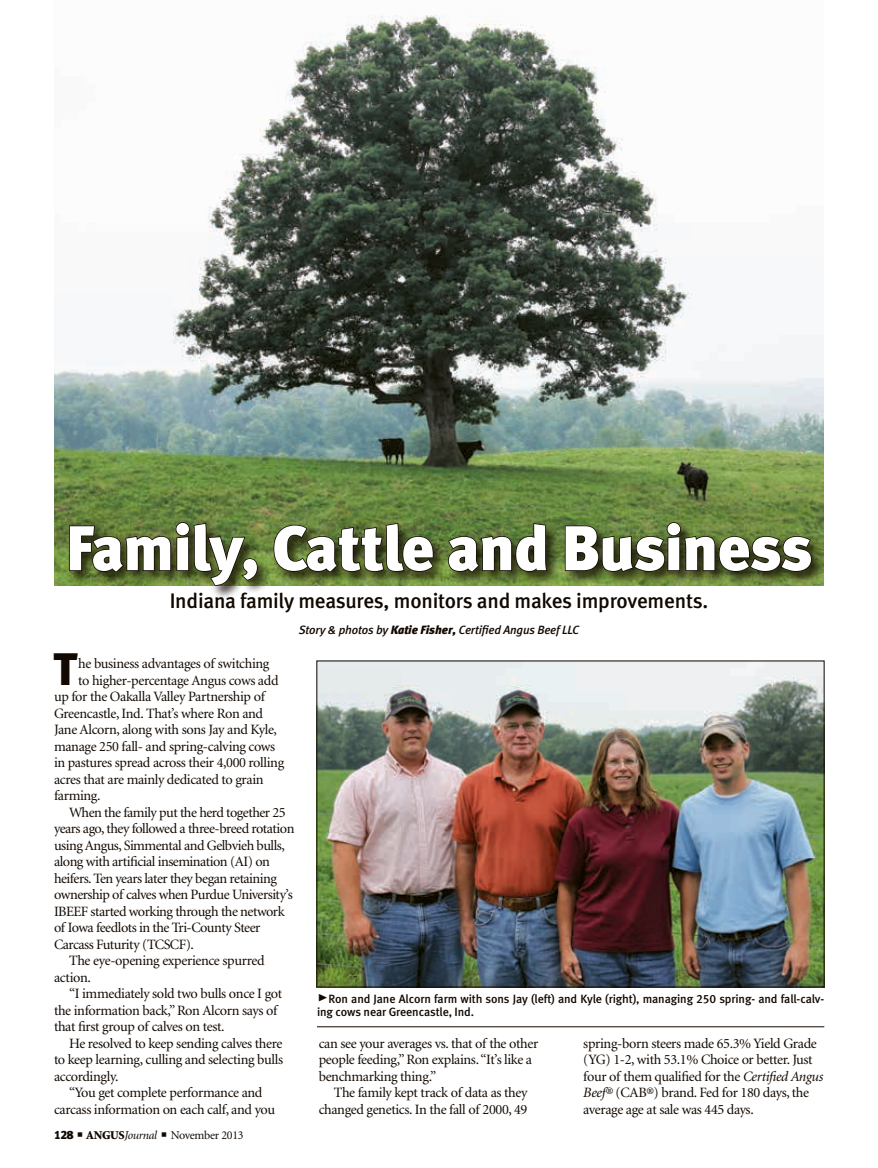
<style>
.page{position:relative;width:878px;height:1168px;background:#fff}
.page>*{position:absolute;margin:0;border:0;box-sizing:border-box;transform-origin:0 0}
.headline{font:63px "Meta Black LF";letter-spacing:-.01em;color:#fff}
.Drop_Cap{font:45.45px "Meta Black LF";color:#110800}
.deck{font:21px "Meta Medium LF";letter-spacing:-.01em;color:#110800}
.body_text{font:14.25px/16.5px "Minion";letter-spacing:-.03em;color:#110800}
.Drop_Cap-2{font:14.25px "Minion";letter-spacing:-.025em;color:#110800}
.t1{font:12px/13.5px "Meta Medium LF";letter-spacing:-.01em;color:#110800}
.byline{font:italic 12px "Meta Medium LF";letter-spacing:-.01em;color:#110800}
.t2{font:12px "Minion";letter-spacing:-.025em;color:#110800}
.s1{font-family:"Meta Black LF"}
.s2{font-weight:900}
.s3{font-style:italic}
.s4{font-family:"Meta Black Caps Expert";font-size:21px}
</style>
<div class="page">
<img style="left:54px;top:15px;width:770px;height:570px">
<div style="left:67px;top:521px;width:758px;height:78px;background:#110800;opacity:.75"></div>
<svg style="left:68px;top:521px;width:190px;height:66px;background:#4c5a29"></svg>
<svg style="left:273px;top:522px;width:161px;height:51px;background:#414e23"></svg>
<svg style="left:447px;top:522px;width:101px;height:51px;background:#415024"></svg>
<svg style="left:564px;top:521px;width:248px;height:52px;background:#445024"></svg>
<img style="left:318px;top:663px;width:504px;height:322px">
<div style="left:316px;top:661px;width:508px;height:326px;border:1px solid #110800"></div>
<hr style="left:317px;top:1026px;width:507px;height:1px;background:#110800">
<p class="headline" style="left:66px;top:510px;width:748px">Family, Cattle and Business</p>
<p class="deck" style="left:170px;top:589px;width:540px">Indiana family measures, monitors and makes improvements.</p>
<p class="byline" style="left:299px;top:622px;width:282px">Story &amp; photos by <span class="s1">Katie Fisher,</span> Certified Angus Beef LLC</p>
<p class="Drop_Cap" style="left:54px;top:642px;width:25px">T</p>
<p class="Drop_Cap-2" style="left:78px;top:657px;width:193px">he business advantages of switching</p>
<p class="Drop_Cap-2" style="left:78px;top:673px;width:202px">to higher-percentage Angus cows add</p>
<p class="Drop_Cap-2" style="left:54px;top:690px;width:212px">up for the Oakalla Valley Partnership of</p>
<p class="Drop_Cap-2" style="left:54px;top:706px;width:211px">Greencastle, Ind. That’s where Ron and</p>
<p class="Drop_Cap-2" style="left:54px;top:723px;width:224px">Jane Alcorn, along with sons Jay and Kyle,</p>
<p class="Drop_Cap-2" style="left:54px;top:739px;width:223px">manage 250 fall- and spring-calving cows</p>
<p class="Drop_Cap-2" style="left:54px;top:756px;width:232px">in pastures spread across their 4,000 rolling</p>
<p class="Drop_Cap-2" style="left:54px;top:772px;width:211px">acres that are mainly dedicated to grain</p>
<p class="Drop_Cap-2" style="left:54px;top:789px;width:48px">farming.</p>
<p class="body_text" style="left:54px;top:804px;width:242px;text-indent:15px">When the family put the herd together 25 years ago, they followed a three-breed rotation using Angus, Simmental and Gelbvieh bulls, along with artificial insemination (AI) on heifers. Ten years later they began retaining ownership of calves when Purdue University’s IBEEF started working through the network of Iowa feedlots in the Tri-County Steer Carcass Futurity (TCSCF).</p>
<p class="body_text" style="left:54px;top:953px;width:212px;text-indent:15px">The eye-opening experience spurred action.</p>
<p class="body_text" style="left:54px;top:986px;width:230px;text-indent:15px">“I immediately sold two bulls once I got the information back,” Ron Alcorn says of that first group of calves on test.</p>
<p class="body_text" style="left:54px;top:1035px;width:230px;text-align:justify;text-indent:15px">He resolved to keep sending calves there to keep learning, culling and selecting bulls accordingly.</p>
<p class="body_text" style="left:54px;top:1085px;width:223px;text-align:center">“You get complete performance and carcass information on each calf, and you</p>
<p class="t2" style="left:54px;top:1129px;width:191px"><span class="s1">128</span> ■ <span class="s2">ANGUS</span><span class="s3">Journal</span> ■ November 2013</p>
<p class="t1" style="left:317px;top:991px;width:509px"><span class="s4">@</span>Ron and Jane Alcorn farm with sons Jay (left) and Kyle (right), managing 250 spring- and fall-calv&shy;ing cows near Greencastle, Ind.</p>
<p class="body_text" style="left:318px;top:1035px;width:221px">can see your averages vs. that of the other people feeding,” Ron explains. “It’s like a benchmarking thing.”</p>
<p class="body_text" style="left:318px;top:1085px;width:210px;text-align:right">The family kept track of data as they changed genetics. In the fall of 2000, 49</p>
<p class="body_text" style="left:583px;top:1035px;width:241px">spring-born steers made 65.3% Yield Grade (YG) 1-2, with 53.1% Choice or better. Just four of them qualified for the <span class="s3">Certified Angus Beef®</span> (CAB®) brand. Fed for 180 days, the average age at sale was 445 days.</p>
</div>
